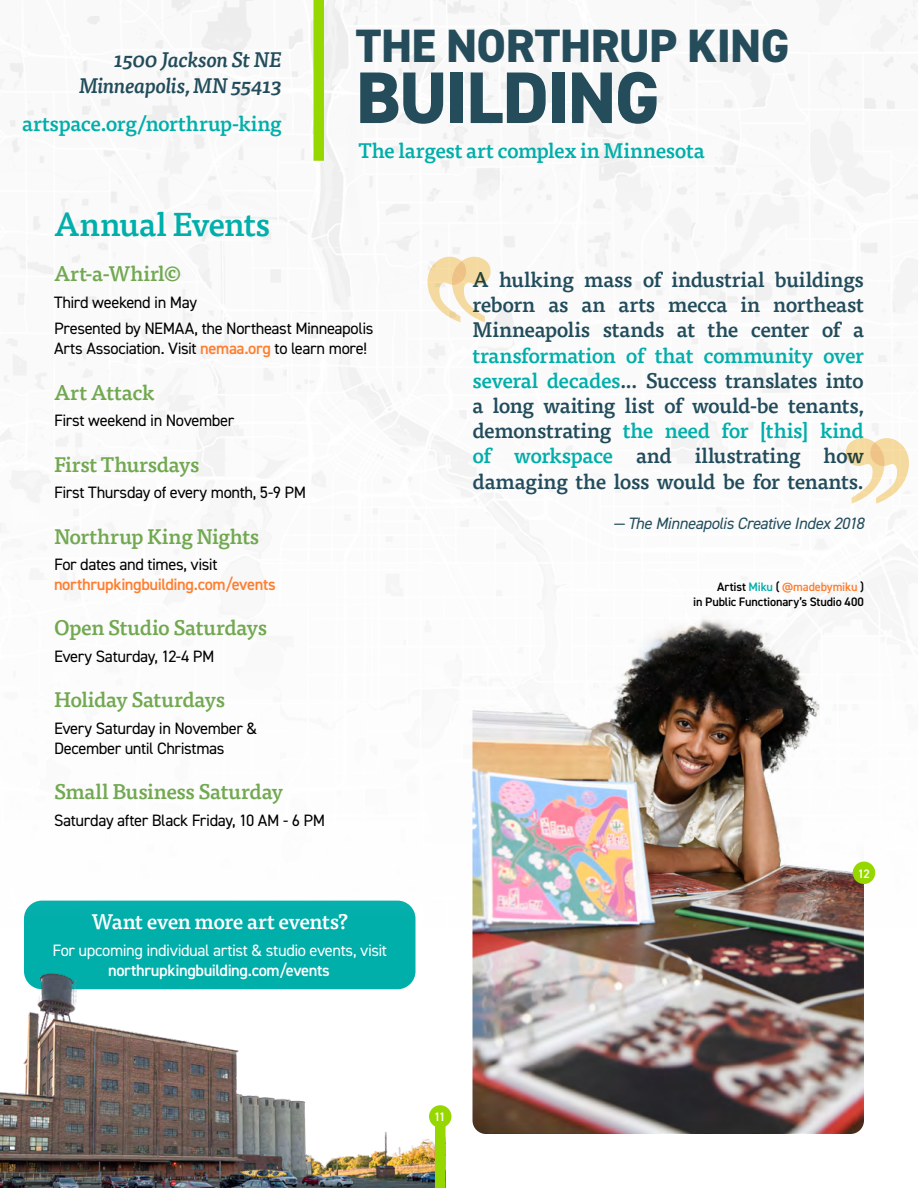
<style>
.page{position:relative;width:918px;height:1188px;background:#fff}
.page>*{position:absolute;margin:0;border:0;box-sizing:border-box;transform-origin:0 0}
.t1{font:800 73.2px "DIN2014";letter-spacing:-.025em;color:#244c5a}
.t2{font:800 46.8px "DIN2014";letter-spacing:-.015em;color:#244c5a}
.t3{font:500 33px "Tisa Pro";letter-spacing:-.02em;color:#00aeaa}
.t4{font:500 21px/25.2px "Tisa Pro";letter-spacing:-.02em;color:#224c5b;text-align:justify}
.t5{font:500 21px "Tisa Pro";letter-spacing:-.02em;color:#71a850}
.t6{font:500 21px "Tisa Pro";letter-spacing:-.015em;color:#00aeaa}
.t7{font:italic 500 21px/25.2px "Tisa Pro";letter-spacing:-.025em;color:#224c5b;text-align:right}
.t8{font:500 21px "Tisa Pro";letter-spacing:-.025em;color:#fff}
.t9{font:16.5px/26.5px "DIN2014";letter-spacing:-.025em;color:#000}
.t10{font:16.5px "DIN2014";letter-spacing:-.025em;color:#fff}
.t11{font:italic 16.5px "DIN2014";letter-spacing:-.03em;color:#224c5b}
.t12{font:600 16.5px "DIN2014";letter-spacing:-.025em;color:#fff}
.t13{font:600 16.5px "DIN2014";letter-spacing:-.025em;color:#ff7e2f}
.t14{font:600 12.3px/14.7px "DIN2014";letter-spacing:-.015em;color:#000;text-align:right}
.t15{font:600 12.3px "DIN2014";color:#fff}
.s1{font-weight:600;color:#ff7e2f}
.s2{color:#00aeaa}
.s3{color:#ff7e2f}
</style>
<div class="page">
<img style="left:0;top:0;width:918px;height:884px">
<img style="left:0;top:880px;width:446px;height:308px">
<div style="left:314px;top:0;width:10px;height:161px;background:#97d700"></div>
<img style="left:472px;top:547px;width:392px;height:587px">
<svg style="left:846px;top:438px;width:63px;height:66px"></svg>
<svg style="left:428px;top:257px;width:63px;height:65px"></svg>
<div style="left:435px;top:1116px;width:11px;height:72px;background:#97d700"></div>
<div style="left:429px;top:1105px;width:22px;height:23px;background:#97d700;border-radius:50%"></div>
<div style="left:853px;top:862px;width:22px;height:22px;background:#97d700;border-radius:50%"></div>
<p class="t7" style="left:79px;top:46px;width:204px">1500 Jackson St NE<br>Minneapolis, MN 55413</p>
<p class="t6" style="left:22px;top:108px;width:261px">artspace.org/northrup-king</p>
<h2 class="t2" style="left:356px;top:15px;width:435px">THE NORTHRUP KING</h2>
<h1 class="t1" style="left:356px;top:49px;width:306px">BUILDING</h1>
<p class="t6" style="left:358px;top:134px;width:348px">The largest art complex in Minnesota</p>
<h3 class="t3" style="left:54px;top:199px;width:218px">Annual Events</h3>
<p class="t5" style="left:54px;top:258px;width:129px">Art-a-Whirl©</p>
<p class="t9" style="left:54px;top:289px;width:321px">Third weekend in May<br>Presented by NEMAA, the Northeast Minneapolis</p>
<p class="t9" style="left:54px;top:335px;width:315px">Arts Association. Visit <span class="s1">nemaa.org</span> to learn more!</p>
<p class="t5" style="left:54px;top:376px;width:102px">Art Attack</p>
<p class="t9" style="left:54px;top:407px;width:182px">First weekend in November</p>
<p class="t5" style="left:54px;top:448px;width:147px">First Thursdays</p>
<p class="t9" style="left:54px;top:479px;width:254px">First Thursday of every month, 5-9 PM</p>
<p class="t5" style="left:54px;top:520px;width:207px">Northrup King Nights</p>
<p class="t9" style="left:54px;top:551px;width:165px">For dates and times, visit</p>
<p class="t13" style="left:54px;top:573px;width:223px">northrupkingbuilding.com/events</p>
<p class="t5" style="left:54px;top:612px;width:215px">Open Studio Saturdays</p>
<p class="t9" style="left:54px;top:643px;width:162px">Every Saturday, 12-4 PM</p>
<p class="t5" style="left:54px;top:684px;width:173px">Holiday Saturdays</p>
<p class="t9" style="left:54px;top:718px;width:205px;line-height:19.8px">Every Saturday in November &amp;<br>December until Christmas</p>
<p class="t5" style="left:54px;top:776px;width:231px">Small Business Saturday</p>
<p class="t9" style="left:54px;top:806px;width:273px">Saturday after Black Friday, 10 AM - 6 PM</p>
<p class="t8" style="left:92px;top:906px;width:258px">Want even more art events?</p>
<p class="t10" style="left:52px;top:940px;width:336px">For upcoming individual artist &amp; studio events, visit</p>
<p class="t12" style="left:108px;top:959px;width:223px">northrupkingbuilding.com/events</p>
<p class="t4" style="left:472px;top:266px;width:393px">A hulking mass of industrial buildings reborn as an arts mecca in northeast Minneapolis stands at the center of a</p>
<p class="t4" style="left:472px;top:341px;width:393px"><span class="s2">transformation of that community over several decades</span>... Success translates into a long waiting list of would-be tenants, demonstrating <span class="s2">the need for [this] kind of workspace</span> and illustrating how damaging the loss would be for tenants.</p>
<p class="t11" style="left:613px;top:513px;width:252px">— The Minneapolis Creative Index 2018</p>
<p class="t14" style="left:693px;top:580px;width:172px">Artist <span class="s2">Miku</span> ( <span class="s3">@madebymiku</span> )<br>in Public Functionary’s Studio 400</p>
<p class="t15" style="left:858px;top:865px;width:14px">12</p>
<p class="t15" style="left:434px;top:1109px;width:13px">11</p>
</div>
